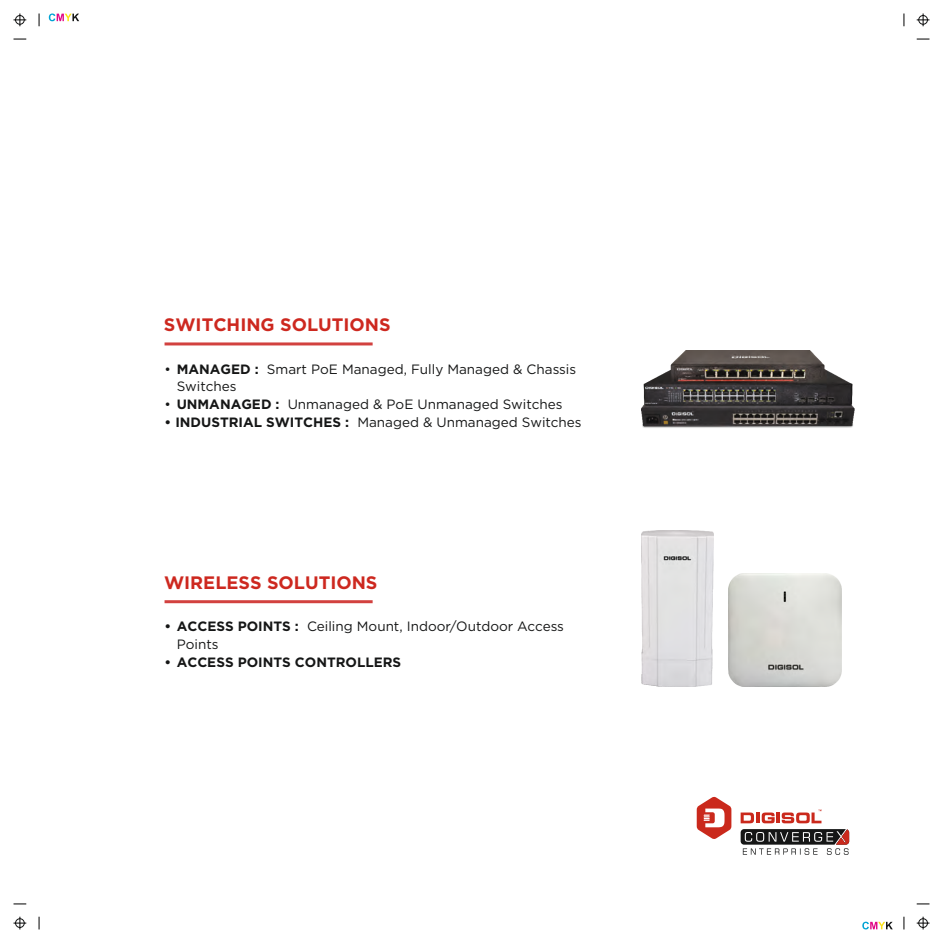
<style>
.page{position:relative;width:943px;height:943px;background:#fff}
.page>*{position:absolute;margin:0;border:0;box-sizing:border-box;transform-origin:0 0}
.t1{font:700 18px "Gotham";color:#cd281f}
.t2{font:13.5px/17.5px "Gotham";color:#151616}
.t3{font:700 13.5px "Gotham";color:#151616}
.s1{font-weight:700}
</style>
<div class="page">
<svg style="left:39px;top:13px;width:1px;height:13px"></svg>
<svg style="left:14px;top:39px;width:12px;height:1px"></svg>
<svg style="left:903px;top:13px;width:1px;height:13px"></svg>
<svg style="left:916px;top:39px;width:13px;height:1px"></svg>
<svg style="left:39px;top:916px;width:1px;height:13px"></svg>
<svg style="left:14px;top:903px;width:12px;height:1px"></svg>
<svg style="left:903px;top:916px;width:1px;height:13px"></svg>
<svg style="left:916px;top:903px;width:13px;height:1px"></svg>
<svg style="left:49px;top:13px;width:30px;height:8px"></svg>
<svg style="left:862px;top:921px;width:30px;height:8px"></svg>
<svg style="left:14px;top:13px;width:12px;height:13px"></svg>
<svg style="left:916px;top:13px;width:13px;height:13px"></svg>
<svg style="left:14px;top:916px;width:12px;height:13px"></svg>
<svg style="left:916px;top:916px;width:13px;height:13px"></svg>
<hr style="left:164px;top:342px;width:208px;height:3px;background:#d2413f">
<hr style="left:164px;top:600px;width:208px;height:3px;background:#d2413f">
<svg style="left:696px;top:796px;width:35px;height:43px"></svg>
<svg style="left:740px;top:809px;width:81px;height:13px"></svg>
<svg style="left:740px;top:829px;width:108px;height:25px"></svg>
<img style="left:641px;top:530px;width:72px;height:156px">
<img style="left:641px;top:350px;width:212px;height:78px">
<img style="left:728px;top:573px;width:113px;height:113px">
<h1 class="t1" style="left:164px;top:318px;width:228px">SWITCHING SOLUTIONS</h1>
<p class="t2" style="left:177px;top:361px;width:401px;text-indent:-12px">• <span class="s1">MANAGED :</span> Smart PoE Managed, Fully Managed &amp; Chassis<br>Switches</p>
<p class="t2" style="left:164px;top:396px;width:399px">• <span class="s1">UNMANAGED :</span> Unmanaged &amp; PoE Unmanaged Switches</p>
<p class="t2" style="left:164px;top:414px;width:418px"><span class="s1">• INDUSTRIAL SWITCHES :</span> Managed &amp; Unmanaged Switches</p>
<h1 class="t1" style="left:164px;top:575px;width:215px">WIRELESS SOLUTIONS</h1>
<p class="t2" style="left:177px;top:618px;width:388px;text-indent:-12px"><span class="s1">• ACCESS POINTS :</span> Ceiling Mount, Indoor/Outdoor Access<br>Points</p>
<p class="t3" style="left:164px;top:656px;width:238px">• ACCESS POINTS CONTROLLERS</p>
</div>
